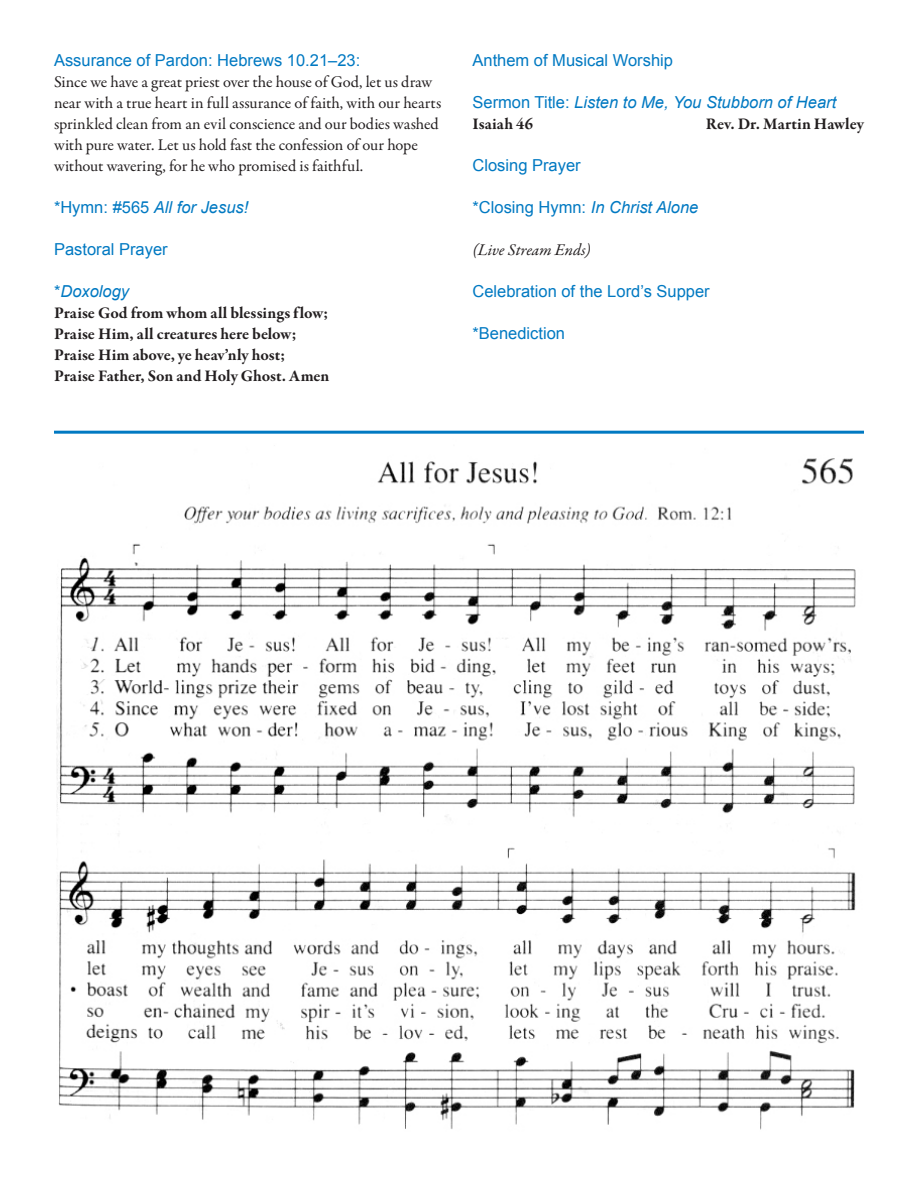
<style>
.page{position:relative;width:918px;height:1188px;background:#fff}
.page>*{position:absolute;margin:0;border:0;box-sizing:border-box;transform-origin:0 0}
.Body_Copy{font:16.5px/21px "Garamond Premr Pro";letter-spacing:-.005em;color:#231f20}
.Body_Copy-2{font:700 16.5px "Garamond Premr Pro";color:#231f20}
.Subheading{font:16.5px "Arial";color:#0079c2}
.Subheading-2{font:italic 16.5px "Arial";color:#0079c2}
.Body_Copy-3{font:italic 16.5px "Garamond Premr Pro";color:#231f20}
.s1{font-style:normal}
.s2{font-style:italic}
</style>
<div class="page">
<img style="left:57px;top:458px;width:799px;height:672px">
<hr style="left:54px;top:431px;width:810px;height:3px;background:#0079c2">
<p class="Subheading" style="left:54px;top:49px;width:308px">Assurance of Pardon: Hebrews 10.21–23:</p>
<p class="Body_Copy" style="left:54px;top:72px;width:389px">Since we have a great priest over the house of God, let us draw near with a true heart in full assurance of faith, with our hearts sprinkled clean from an evil conscience and our bodies washed with pure water. Let us hold fast the confession of our hope without wavering, for he who promised is faithful.</p>
<p class="Subheading-2" style="left:54px;top:197px;width:196px"><span class="s1">*Hymn: #565</span> All for Jesus!</p>
<p class="Subheading" style="left:54px;top:238px;width:115px">Pastoral Prayer</p>
<p class="Subheading-2" style="left:54px;top:281px;width:77px"><span class="s1">*</span>Doxology</p>
<p class="Body_Copy-2" style="left:54px;top:303px;width:276px">Praise God from whom all blessings flow;</p>
<p class="Body_Copy-2" style="left:54px;top:324px;width:244px">Praise Him, all creatures here below;</p>
<p class="Body_Copy-2" style="left:54px;top:345px;width:233px">Praise Him above, ye heav’nly host;</p>
<p class="Body_Copy-2" style="left:54px;top:366px;width:277px">Praise Father, Son and Holy Ghost. Amen</p>
<p class="Subheading" style="left:472px;top:49px;width:202px">Anthem of Musical Worship</p>
<p class="Subheading-2" style="left:472px;top:92px;width:365px"><span class="s1">Sermon Title:</span> Listen to Me, You Stubborn of Heart</p>
<p class="Body_Copy-2" style="left:472px;top:114px;width:62px">Isaiah 46</p>
<p class="Body_Copy-2" style="left:706px;top:114px;width:159px">Rev. Dr. Martin Hawley</p>
<p class="Subheading" style="left:472px;top:154px;width:110px">Closing Prayer</p>
<p class="Subheading" style="left:472px;top:196px;width:227px">*Closing Hymn: <span class="s2">In Christ Alone</span></p>
<p class="Body_Copy-3" style="left:472px;top:239px;width:120px">(Live Stream Ends)</p>
<p class="Subheading" style="left:472px;top:280px;width:239px">Celebration of the Lord’s Supper</p>
<p class="Subheading" style="left:472px;top:322px;width:94px">*Benediction</p>
</div>
